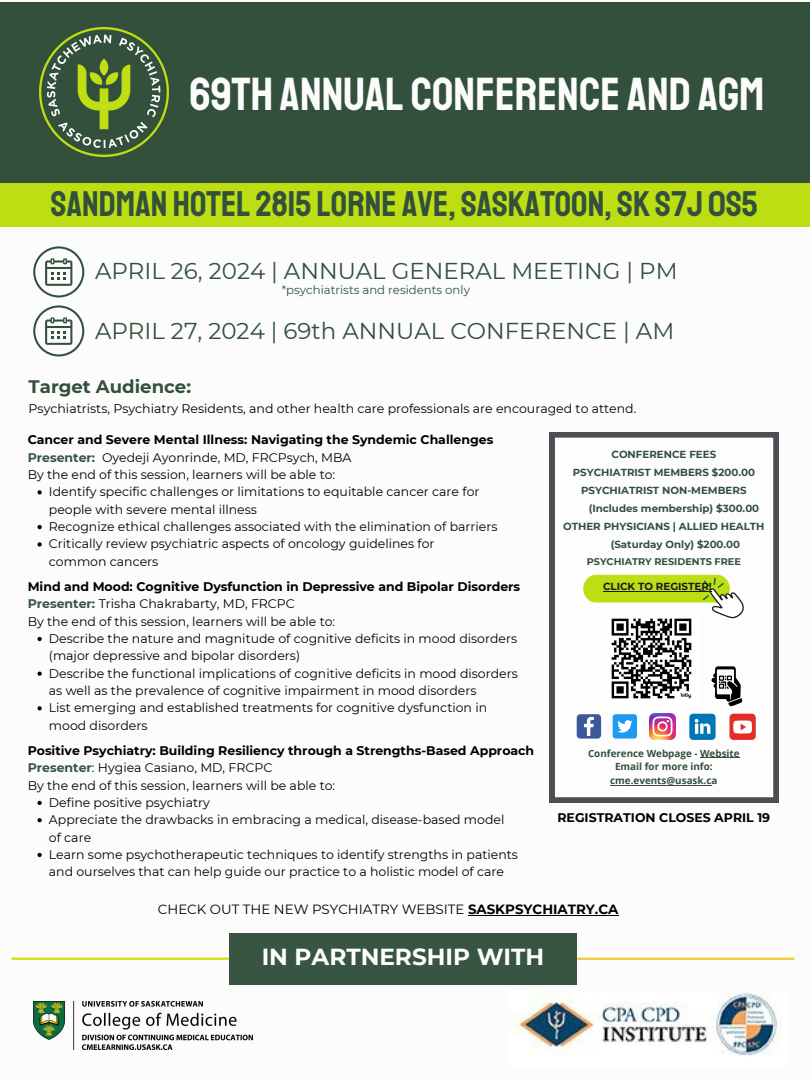
<style>
.page{position:relative;width:810px;height:1080px;background:#fbfcfb}
.page>*{position:absolute;margin:0;border:0;box-sizing:border-box;transform-origin:0 0}
.t1{font:47px "Staatliches";color:#fbfcfb}
.t2{font:36.12px "Staatliches";color:#33503d}
.t3{font:700 23.19px "Montserrat";color:#fff}
.t4{font:22.94px "Montserrat";color:#33503d}
.t5{font:700 18.12px "Montserrat";color:#33503d}
.t6{font:13.38px "Montserrat";color:#000}
.t7{font:12.5px/17.4px "Montserrat";color:#000}
.t8{font:700 12.5px/17.4px "Montserrat";color:#000}
.t9{font:11.69px "Montserrat";color:#33503d}
.t10{font:700 10.25px "Montserrat";color:#33503d}
.t11{font:700 10.25px "Montserrat";color:#191919}
.t12{font:700 9.88px/13.7px "Open Sans";color:#33503d;text-align:center}
.t13{font:700 9.69px "Montserrat";color:#33503d}
.s1{font-weight:700;color:#375542}
.s2{color:#375542}
.s3{font-weight:400}
.s4{font-weight:700}
</style>
<div class="page">
<div style="left:0;top:2px;width:810px;height:187px;background:#33503d"></div>
<img style="left:33px;top:1002px;width:220px;height:48px">
<img style="left:39px;top:28px;width:129px;height:129px">
<div style="left:229px;top:933px;width:348px;height:52px;background:#375542"></div>
<hr style="left:578px;top:958px;width:216px;height:2px;background:#f1c730">
<hr style="left:12px;top:958px;width:216px;height:2px;background:#cdde00">
<img style="left:510px;top:992px;width:271px;height:63px">
<div style="left:0;top:184px;width:810px;height:43px;background:#bede14"></div>
<svg style="left:33px;top:305px;width:51px;height:52px"></svg>
<svg style="left:550px;top:432px;width:228px;height:370px"></svg>
<img style="left:650px;top:714px;width:26px;height:26px">
<svg style="left:689px;top:714px;width:27px;height:26px"></svg>
<div style="left:729px;top:714px;width:27px;height:26px;background:#e52d27;border-radius:4px"></div>
<svg style="left:733px;top:721px;width:19px;height:12px"></svg>
<svg style="left:583px;top:575px;width:161px;height:43px"></svg>
<svg style="left:711px;top:666px;width:31px;height:40px"></svg>
<hr style="left:700px;top:758px;width:40px;height:1px;background:#33503d">
<hr style="left:610px;top:785px;width:102px;height:1px;background:#33503d">
<hr style="left:603px;top:591px;width:109px;height:1px;background:#191919">
<svg style="left:577px;top:714px;width:24px;height:25px"></svg>
<div style="left:613px;top:714px;width:24px;height:25px;background:#1d9bf0;border-radius:3px"></div>
<svg style="left:617px;top:720px;width:15px;height:13px"></svg>
<img style="left:602px;top:609px;width:98px;height:98px">
<svg style="left:38px;top:490px;width:4px;height:4px"></svg>
<svg style="left:38px;top:525px;width:4px;height:4px"></svg>
<svg style="left:38px;top:542px;width:4px;height:5px"></svg>
<svg style="left:33px;top:246px;width:51px;height:51px"></svg>
<hr style="left:468px;top:915px;width:150px;height:1px;background:#000">
<svg style="left:38px;top:801px;width:4px;height:4px"></svg>
<svg style="left:38px;top:818px;width:4px;height:4px"></svg>
<svg style="left:38px;top:853px;width:4px;height:4px"></svg>
<svg style="left:38px;top:637px;width:4px;height:4px"></svg>
<svg style="left:38px;top:672px;width:4px;height:4px"></svg>
<svg style="left:38px;top:706px;width:4px;height:4px"></svg>
<p class="t1" style="left:189px;top:66px;width:577px">69TH ANNUAL CONFERENCE AND AGM</p>
<p class="t2" style="left:51px;top:182px;width:708px">SANDMAN HOTEL 2815 LORNE AVE, SASKATOON, SK S7J 0S5</p>
<p class="t4" style="left:95px;top:257px;width:584px">APRIL 26, 2024 | ANNUAL GENERAL MEETING | PM</p>
<p class="t9" style="left:282px;top:283px;width:190px">*psychiatrists and residents only</p>
<p class="t4" style="left:95px;top:317px;width:581px">APRIL 27, 2024 | 69th ANNUAL CONFERENCE | AM</p>
<p class="t5" style="left:29px;top:375px;width:164px">Target Audience:</p>
<p class="t7" style="left:29px;top:399px;width:609px">Psychiatrists, Psychiatry Residents, and other health care professionals are encouraged to attend.</p>
<p class="t8" style="left:28px;top:431px;width:467px">Cancer and Severe Mental Illness: Navigating the Syndemic Challenges</p>
<p class="t7" style="left:28px;top:449px;width:325px"><span class="s1">Presenter:</span> Oyedeji Ayonrinde, MD, FRCPsych, MBA</p>
<p class="t7" style="left:49px;top:466px;width:432px;text-indent:-21px">By the end of this session, learners will be able to:<br>Identify specific challenges or limitations to equitable cancer care for people with severe mental illness</p>
<p class="t7" style="left:49px;top:518px;width:450px">Recognize ethical challenges associated with the elimination of barriers</p>
<p class="t7" style="left:49px;top:535px;width:387px">Critically review psychiatric aspects of oncology guidelines for common cancers</p>
<p class="t8" style="left:28px;top:578px;width:494px">Mind and Mood: Cognitive Dysfunction in Depressive and Bipolar Disorders<br><span class="s2">Presenter:</span> <span class="s3">Trisha Chakrabarty, MD, FRCPC</span></p>
<p class="t7" style="left:28px;top:612px;width:309px">By the end of this session, learners will be able to:</p>
<p class="t7" style="left:49px;top:630px;width:470px">Describe the nature and magnitude of cognitive deficits in mood disorders (major depressive and bipolar disorders)</p>
<p class="t7" style="left:49px;top:664px;width:471px">Describe the functional implications of cognitive deficits in mood disorders as well as the prevalence of cognitive impairment in mood disorders</p>
<p class="t7" style="left:49px;top:699px;width:440px">List emerging and established treatments for cognitive dysfunction in mood disorders</p>
<p class="t8" style="left:28px;top:742px;width:508px">Positive Psychiatry: Building Resiliency through a Strengths-Based Approach</p>
<p class="t7" style="left:28px;top:759px;width:246px"><span class="s1">Presenter</span>: Hygiea Casiano, MD, FRCPC</p>
<p class="t7" style="left:28px;top:776px;width:309px">By the end of this session, learners will be able to:</p>
<p class="t7" style="left:49px;top:794px;width:162px">Define positive psychiatry</p>
<p class="t7" style="left:49px;top:811px;width:457px">Appreciate the drawbacks in embracing a medical, disease-based model of care</p>
<p class="t7" style="left:49px;top:846px;width:471px">Learn some psychotherapeutic techniques to identify strengths in patients and ourselves that can help guide our practice to a holistic model of care</p>
<p class="t10" style="left:612px;top:448px;width:106px">CONFERENCE FEES</p>
<h4 class="t10" style="left:573px;top:466px;width:184px">PSYCHIATRIST MEMBERS $200.00</h4>
<p class="t10" style="left:581px;top:484px;width:167px">PSYCHIATRIST NON-MEMBERS</p>
<p class="t10" style="left:589px;top:502px;width:172px">(Includes membership) $300.00</p>
<p class="t10" style="left:563px;top:520px;width:203px">OTHER PHYSICIANS | ALLIED HEALTH</p>
<p class="t10" style="left:611px;top:538px;width:131px">(Saturday Only) $200.00</p>
<p class="t13" style="left:587px;top:556px;width:156px">PSYCHIATRY RESIDENTS FREE</p>
<p class="t11" style="left:603px;top:580px;width:110px">CLICK TO REGISTER!</p>
<p class="t12" style="left:588px;top:746px;width:153px">Conference Webpage - Website</p>
<p class="t12" style="left:610px;top:760px;width:109px">Email for more info: cme.events@usask.ca</p>
<p class="t8" style="left:557px;top:809px;width:214px">REGISTRATION CLOSES APRIL 19</p>
<p class="t6" style="left:158px;top:901px;width:462px">CHECK OUT THE NEW PSYCHIATRY WEBSITE <span class="s4">SASKPSYCHIATRY.CA</span></p>
<h2 class="t3" style="left:262px;top:943px;width:284px">IN PARTNERSHIP WITH</h2>
</div>
